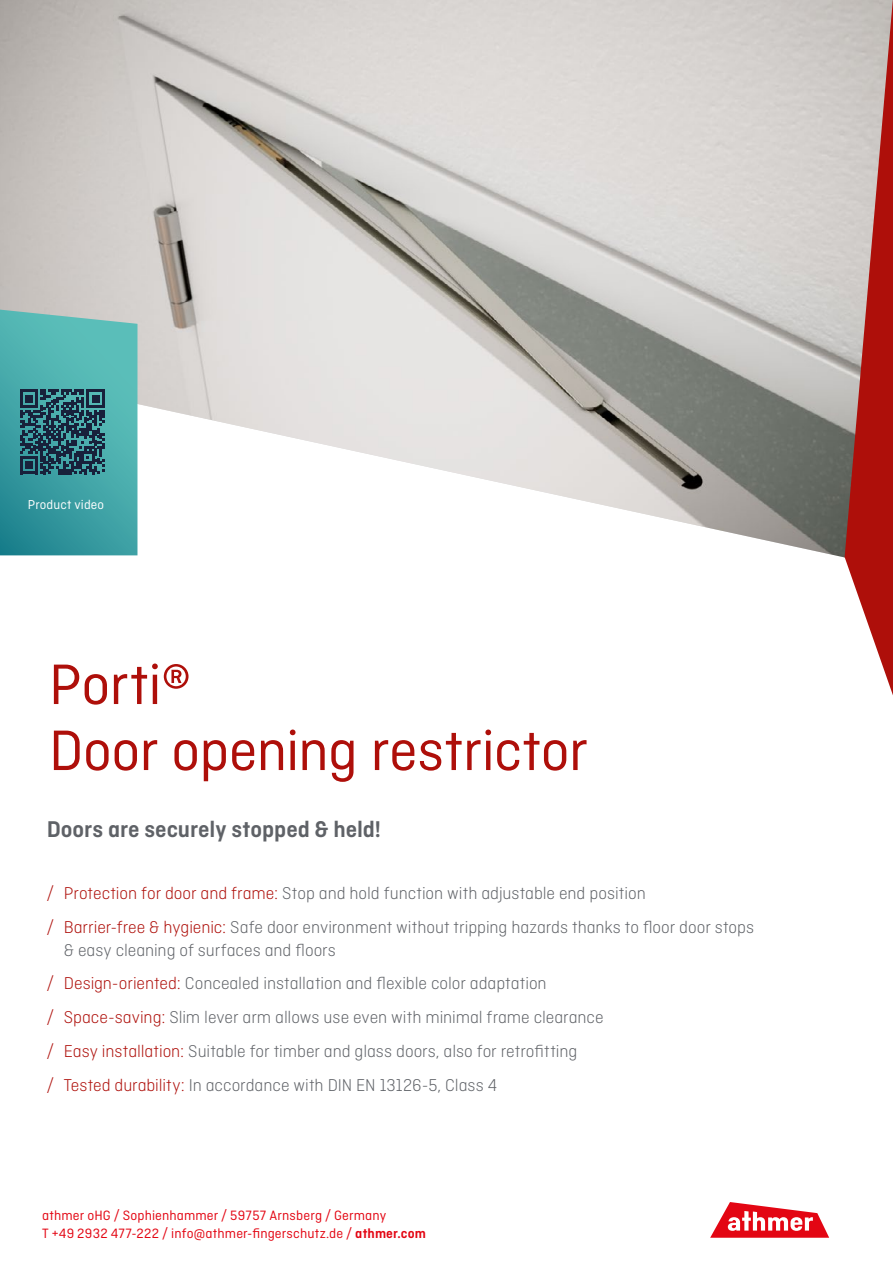
<style>
.page{position:relative;width:893px;height:1263px;background:#fff}
.page>*{position:absolute;margin:0;border:0;box-sizing:border-box;transform-origin:0 0}
.t1{font:60px/66px "Ciutadella";letter-spacing:-.01em;color:#ae0f0a}
.t2{font:600 24px "Ciutadella";color:#5f6267}
.t3{font:300 18px/33.8px "Ciutadella";letter-spacing:-.005em;color:#5f6267}
.t4{font:14.25px/18px "Ciutadella";letter-spacing:.01em;color:#e30613}
.t5{font:13.65px "Ciutadella";letter-spacing:.015em;color:#fff}
.s1{color:#ae0f0a}
.s2{font-weight:600}
</style>
<div class="page">
<img style="left:0;top:0;width:845px;height:558px">
<svg style="left:845px;top:0;width:48px;height:695px;background:#c07976"></svg>
<svg style="left:710px;top:1202px;width:119px;height:36px"></svg>
<svg style="left:0;top:310px;width:137px;height:245px;background:#43989c"></svg>
<p class="t5" style="left:28px;top:497px;width:78px">Product video</p>
<h1 class="t1" style="left:49px;top:651px;width:540px">Porti®<br>Door opening restrictor</h1>
<h2 class="t2" style="left:47px;top:815px;width:336px">Doors are securely stopped &amp; held!</h2>
<p class="t3" style="left:47px;top:876px;width:709px"><span class="s1">/ Protection for door and frame:</span> Stop and hold function with adjustable end position<br><span class="s1">/ Barrier-free &amp; hygienic:</span> Safe door environment without tripping hazards thanks to floor door stops</p>
<p class="t3" style="left:47px;top:933px;width:558px;text-indent:17px">&amp; easy cleaning of surfaces and floors<br><span class="s1">/ Design-oriented:</span> Concealed installation and flexible color adaptation<br><span class="s1">/ Space-saving:</span> Slim lever arm allows use even with minimal frame clearance <span class="s1">/ Easy installation:</span> Suitable for timber and glass doors, also for retrofitting<br><span class="s1">/ Tested durability:</span> In accordance with DIN EN 13126-5, Class 4</p>
<p class="t4" style="left:42px;top:1206px;width:386px">athmer oHG / Sophienhammer / 59757 Arnsberg / Germany<br>T +49 2932 477-222 / info@athmer-fingerschutz.de / <span class="s2">athmer.com</span></p>
</div>
